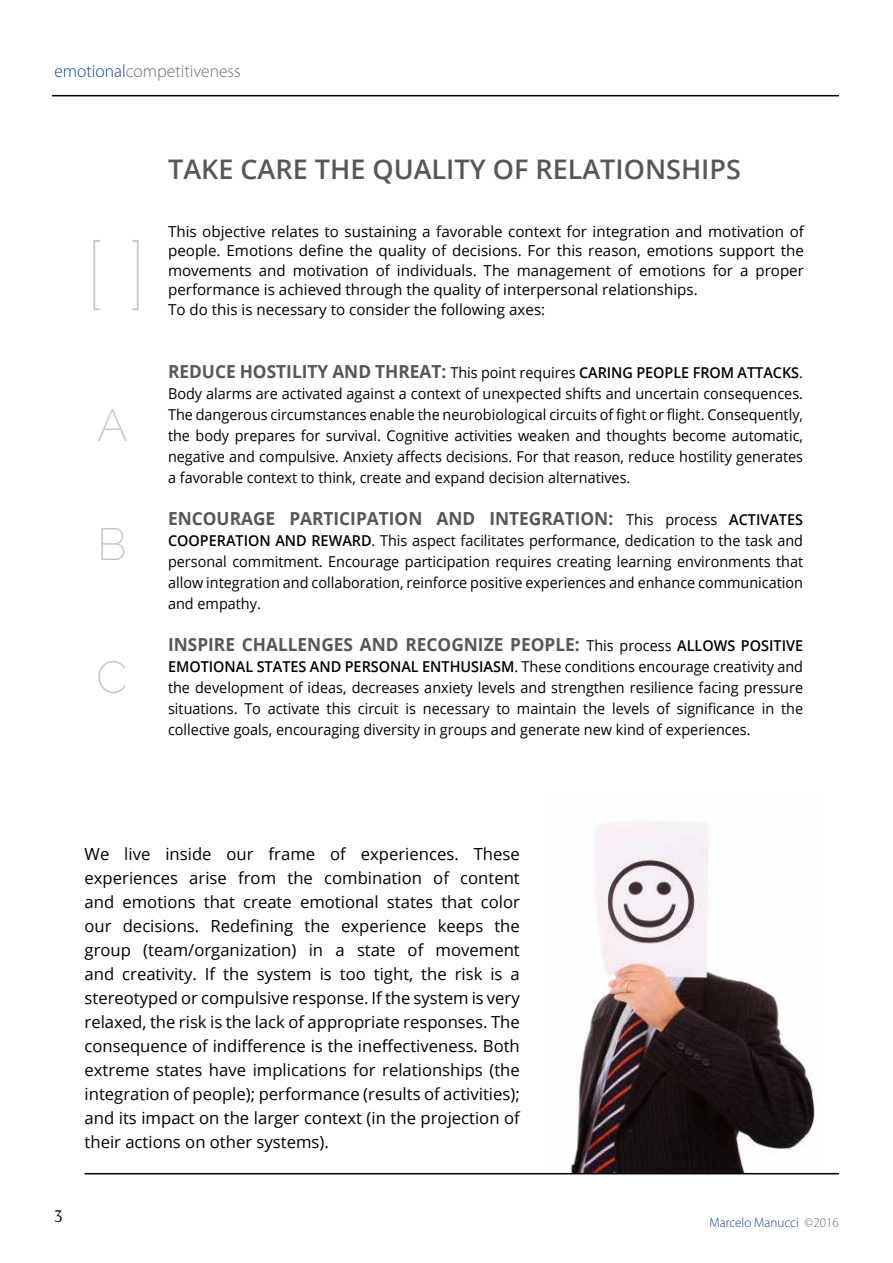
<style>
.page{position:relative;width:893px;height:1263px;background:#fff}
.page>*{position:absolute;margin:0;border:0;box-sizing:border-box;transform-origin:0 0}
.t1{font:100 90px "Raleway";color:#c6c6c6}
.t2{font:200 45px "Raleway";color:#c6c6c6}
.t3{font:600 27px "Open Sans";color:#575756}
.t4{font:700 18px "Open Sans";color:#575756;scale:.96 1}
.t5{font:300 18px "Myriad Pro";color:#706f6f}
.t6{font:18px "Arsenal";color:#000}
.t7{font:16.65px/24px "Open Sans";color:#000;text-align:justify}
.t8{font:15.15px/19.5px "Open Sans";color:#000}
.t9{font:15px/21px "Open Sans";color:#000;text-align:justify;scale:.96 1}
.t10{font:300 13.5px "Myriad Pro";color:#164194}
.s1{color:#164194}
.s2{font-weight:400;font-size:15px;color:#000}
.s3{font-weight:600;font-size:15px;color:#000}
.s4{font-weight:600}
.s5{color:#706f6f}
</style>
<div class="page">
<hr style="left:52px;top:95px;width:787px;height:1px;background:#000">
<img style="left:544px;top:821px;width:279px;height:352px">
<hr style="left:85px;top:1173px;width:754px;height:1px;background:#000">
<p class="t5" style="left:54px;top:61px;width:188px"><span class="s1">emotional</span>competitiveness</p>
<h1 class="t1" style="left:85px;top:222px;width:64px">[ ]</h1>
<h2 class="t2" style="left:97px;top:399px;width:32px">A</h2>
<h2 class="t2" style="left:97px;top:518px;width:31px">B</h2>
<h2 class="t2" style="left:96px;top:650px;width:33px">C</h2>
<h3 class="t3" style="left:168px;top:151px;width:574px">TAKE CARE THE QUALITY OF RELATIONSHIPS</h3>
<p class="t8" style="left:168px;top:221px;width:637px">This objective relates to sustaining a favorable context for integration and motivation of people. Emotions define the quality of decisions. For this reason, emotions support the movements and motivation of individuals. The management of emotions for a proper performance is achieved through the quality of interpersonal relationships.<br>To do this is necessary to consider the following axes:</p>
<p class="t4" style="left:168px;top:359px;width:663px">REDUCE HOSTILITY AND THREAT: <span class="s2">This point requires</span> <span class="s3">CARING PEOPLE FROM ATTACKS</span><span class="s2">.</span></p>
<p class="t9" style="left:168px;top:383px;width:663px">Body alarms are activated against a context of unexpected shifts and uncertain consequences.<br>The dangerous circumstances enable the neurobiological circuits of fight or flight. Consequently, the body prepares for survival. Cognitive activities weaken and thoughts become automatic, negative and compulsive. Anxiety affects decisions. For that reason, reduce hostility generates a favorable context to think, create and expand decision alternatives.</p>
<p class="t4" style="left:168px;top:506px;width:663px">ENCOURAGE PARTICIPATION AND INTEGRATION: <span class="s2">This process</span> <span class="s3">ACTIVATES</span></p>
<p class="t9" style="left:168px;top:530px;width:663px"><span class="s4">COOPERATION AND REWARD</span>. This aspect facilitates performance, dedication to the task and personal commitment. Encourage participation requires creating learning environments that allow integration and collaboration, reinforce positive experiences and enhance communication and empathy.</p>
<p class="t4" style="left:168px;top:632px;width:663px">INSPIRE CHALLENGES AND RECOGNIZE PEOPLE: <span class="s2">This process</span> <span class="s3">ALLOWS POSITIVE</span></p>
<p class="t9" style="left:168px;top:656px;width:663px"><span class="s4">EMOTIONAL STATES AND PERSONAL ENTHUSIASM</span>. These conditions encourage creativity and the development of ideas, decreases anxiety levels and strengthen resilience facing pressure situations. To activate this circuit is necessary to maintain the levels of significance in the collective goals, encouraging diversity in groups and generate new kind of experiences.</p>
<p class="t7" style="left:85px;top:841px;width:437px">We live inside our frame of experiences. These experiences arise from the combination of content and emotions that create emotional states that color our decisions. Redefining the experience keeps the group (team/organization) in a state of movement and creativity. If the system is too tight, the risk is a stereotyped or compulsive response. If the system is very relaxed, the risk is the lack of appropriate responses. The consequence of indifference is the ineffectiveness. Both extreme states have implications for relationships (the integration of people); performance (results of activities); and its impact on the larger context (in the projection of their actions on other systems).</p>
<p class="t6" style="left:54px;top:1205px;width:10px">3</p>
<p class="t10" style="left:709px;top:1215px;width:131px">Marcelo Manucci <span class="s5">©2016</span></p>
</div>
